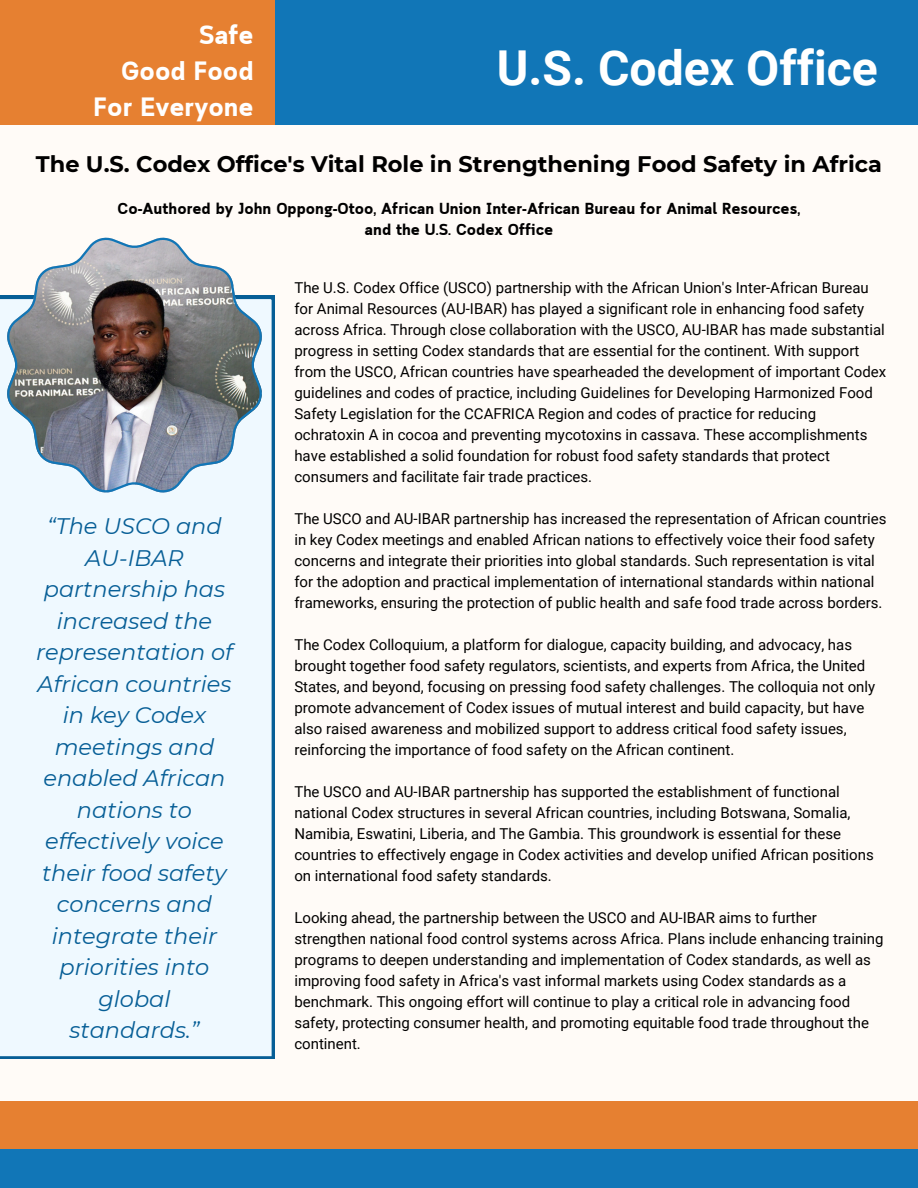
<style>
.page{position:relative;width:918px;height:1188px;background:#fffbf7}
.page>*{position:absolute;margin:0;border:0;box-sizing:border-box;transform-origin:0 0}
.t1{font:700 48.15px "Roboto";color:#fff}
.t2{font:700 26.4px/36px "Cloud";color:#fff;text-align:right}
.t3{font:italic 22.5px/31.5px "Montserrat";color:#065e96;text-align:center}
.t4{font:700 22.5px "Montserrat";color:#000}
.t5{font:700 15.9px "Cloud";color:#000}
.t6{font:15px/21px "Roboto";color:#000}
</style>
<div class="page">
<div style="left:0;top:0;width:294px;height:125px;background:#e68031"></div>
<div style="left:275px;top:0;width:643px;height:125px;background:#1176b7"></div>
<div style="left:0;top:296px;width:275px;height:762px;background:#eff9ff"></div>
<img style="left:7px;top:237px;width:254px;height:256px">
<div style="left:0;top:1102px;width:918px;height:86px;background:#e68031"></div>
<div style="left:0;top:1149px;width:918px;height:39px;background:#1176b7"></div>
<p class="t2" style="left:94px;top:19px;width:162px">Safe<br>Good Food<br>For Everyone</p>
<h3 class="t4" style="left:36px;top:150px;width:848px">The U.S. Codex Office's Vital Role in Strengthening Food Safety in Africa</h3>
<p class="t5" style="left:118px;top:199px;width:684px">Co-Authored by John Oppong-Otoo, African Union Inter-African Bureau for Animal Resources,</p>
<h5 class="t5" style="left:365px;top:220px;width:190px">and the U.S. Codex Office</h5>
<p class="t1" style="left:497px;top:41px;width:382px">U.S. Codex Office</p>
<p class="t3" style="left:36px;top:510px;width:198px">“The USCO and<br>AU-IBAR partnership has increased the representation of<br>African countries in key Codex meetings and enabled African nations to effectively voice their food safety concerns and integrate their priorities into global standards.”</p>
<p class="t6" style="left:294px;top:278px;width:593px">The U.S. Codex Office (USCO) partnership with the African Union's Inter-African Bureau for Animal Resources (AU-IBAR) has played a significant role in enhancing food safety across Africa. Through close collaboration with the USCO, AU-IBAR has made substantial progress in setting Codex standards that are essential for the continent. With support from the USCO, African countries have spearheaded the development of important Codex guidelines and codes of practice, including Guidelines for Developing Harmonized Food Safety Legislation for the CCAFRICA Region and codes of practice for reducing ochratoxin A in cocoa and preventing mycotoxins in cassava. These accomplishments have established a solid foundation for robust food safety standards that protect consumers and facilitate fair trade practices.</p>
<p class="t6" style="left:294px;top:509px;width:594px">The USCO and AU-IBAR partnership has increased the representation of African countries in key Codex meetings and enabled African nations to effectively voice their food safety concerns and integrate their priorities into global standards. Such representation is vital for the adoption and practical implementation of international standards within national frameworks, ensuring the protection of public health and safe food trade across borders.</p>
<p class="t6" style="left:294px;top:635px;width:582px">The Codex Colloquium, a platform for dialogue, capacity building, and advocacy, has brought together food safety regulators, scientists, and experts from Africa, the United States, and beyond, focusing on pressing food safety challenges. The colloquia not only promote advancement of Codex issues of mutual interest and build capacity, but have also raised awareness and mobilized support to address critical food safety issues, reinforcing the importance of food safety on the African continent.</p>
<p class="t6" style="left:294px;top:782px;width:581px">The USCO and AU-IBAR partnership has supported the establishment of functional national Codex structures in several African countries, including Botswana, Somalia, Namibia, Eswatini, Liberia, and The Gambia. This groundwork is essential for these countries to effectively engage in Codex activities and develop unified African positions on international food safety standards.</p>
<p class="t6" style="left:294px;top:908px;width:591px">Looking ahead, the partnership between the USCO and AU-IBAR aims to further strengthen national food control systems across Africa. Plans include enhancing training programs to deepen understanding and implementation of Codex standards, as well as improving food safety in Africa's vast informal markets using Codex standards as a benchmark. This ongoing effort will continue to play a critical role in advancing food safety, protecting consumer health, and promoting equitable food trade throughout the continent.</p>
</div>
